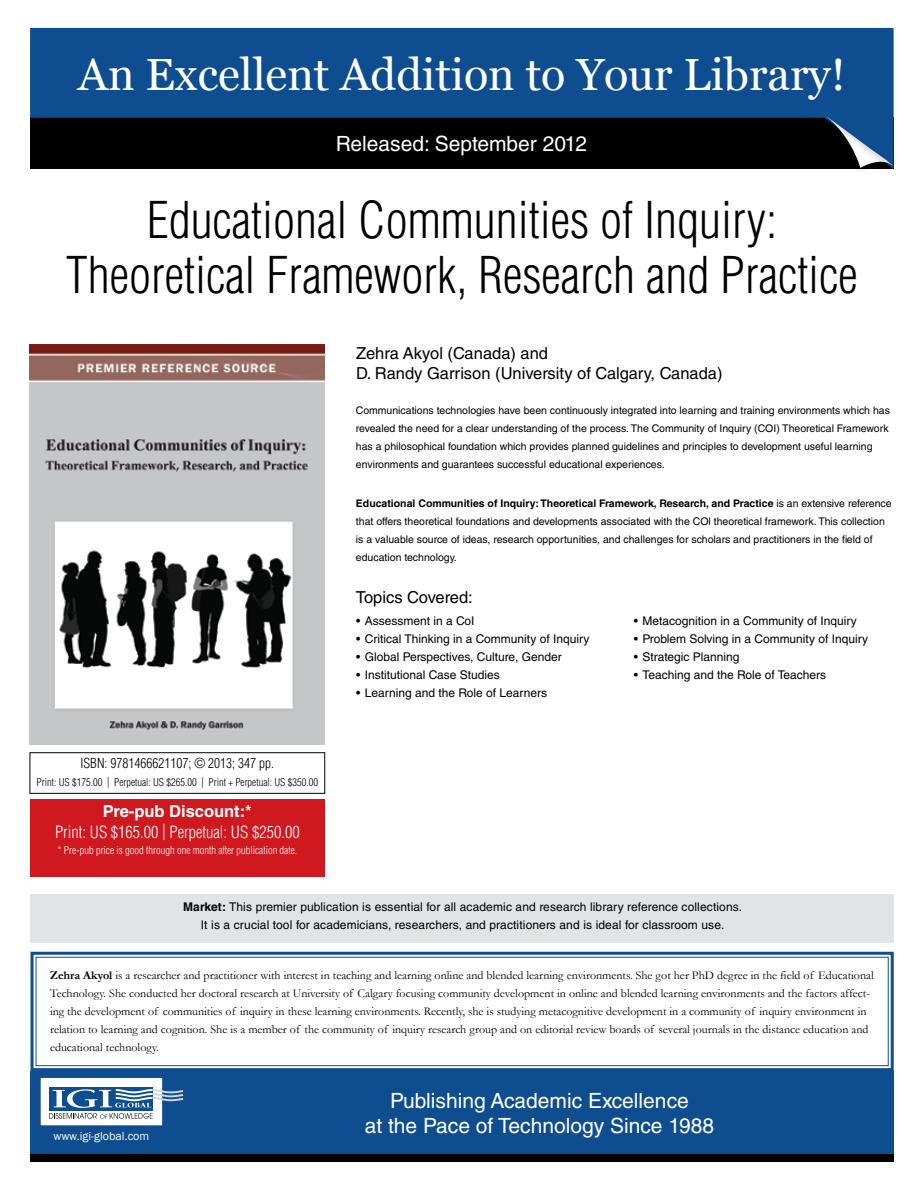
<style>
.page{position:relative;width:918px;height:1188px;background:#fff}
.page>*{position:absolute;margin:0;border:0;box-sizing:border-box;transform-origin:0 0}
.t1{font:300 condensed 49.5px/55.5px "Helvetica LT Std";color:#000;text-align:center}
.t2{font:45px "Vani";color:#fff}
.t3{font:21px/25.2px "Helvetica LT Std";color:#fff;text-align:center}
.t4{font:16.5px/19.8px "Helvetica LT Std";color:#000}
.t5{font:300 condensed 16.5px "Helvetica LT Std";color:#fff}
.t6{font:700 16.5px "Helvetica LT Std";color:#fff}
.t7{font:300 condensed 13.5px "Helvetica LT Std";color:#000}
.t8{font:12px/18px "Garamond";color:#000}
.t9{font:12px/18px "Helvetica LT Std";color:#000;text-align:center}
.t10{font:12px "Franklin Gothic";color:#fff}
.t11{font:10.5px/18px "Helvetica LT Std";color:#000}
.t12{font:300 condensed 10.5px "Helvetica LT Std";color:#000}
.t13{font:300 condensed 10.5px "Helvetica LT Std";color:#fff}
.s1{font-weight:700}
</style>
<div class="page">
<div style="left:31px;top:894px;width:863px;height:49px;background:#e2e3e4"></div>
<div style="left:30px;top:1071px;width:864px;height:83px;background:#0f4d91"></div>
<div style="left:40px;top:1078px;width:123px;height:48px;background:#fff"></div>
<div style="left:40px;top:1077px;width:123px;height:49px;border:1px solid #0e4d90"></div>
<div style="left:49px;top:1087px;width:103px;height:23px;background:#0e4d90"></div>
<svg style="left:49px;top:1089px;width:134px;height:30px"></svg>
<svg style="left:30px;top:28px;width:864px;height:141px;background:#09325f"></svg>
<div style="left:816px;top:111px;width:78px;height:63px;background:#000;opacity:.2"></div>
<svg style="left:824px;top:115px;width:69px;height:53px;background:#2f4d6d"></svg>
<svg style="left:30px;top:951px;width:864px;height:120px"></svg>
<div style="left:36px;top:957px;width:853px;height:109px;border:1px solid #0f4d91"></div>
<img style="left:29px;top:345px;width:296px;height:400px">
<div style="left:30px;top:753px;width:295px;height:41px;border:1px solid #000"></div>
<div style="left:30px;top:799px;width:295px;height:78px;background:#d0181f"></div>
<div style="left:30px;top:1154px;width:864px;height:8px;background:#000"></div>
<h2 class="t2" style="left:78px;top:48px;width:769px">An Excellent Addition to Your Library!</h2>
<h3 class="t3" style="left:336px;top:131px;width:253px">Released: September 2012</h3>
<h1 class="t1" style="left:66px;top:192px;width:793px">Educational Communities of Inquiry:<br>Theoretical Framework, Research and Practice</h1>
<p class="t7" style="left:81px;top:755px;width:195px">ISBN: 9781466621107; © 2013; 347 pp.</p>
<p class="t12" style="left:37px;top:776px;width:283px">Print: US $175.00 | Perpetual: US $265.00 | Print + Perpetual: US $350.00</p>
<h3 class="t6" style="left:103px;top:801px;width:150px">Pre-pub Discount:*</h3>
<h3 class="t5" style="left:55px;top:821px;width:246px">Print: US $165.00 | Perpetual: US $250.00</h3>
<p class="t13" style="left:58px;top:844px;width:241px">* Pre-pub price is good through one month after publication date.</p>
<h3 class="t4" style="left:356px;top:343px;width:368px">Zehra Akyol (Canada) and<br>D. Randy Garrison (University of Calgary, Canada)</h3>
<p class="t11" style="left:356px;top:401px;width:535px">Communications technologies have been continuously integrated into learning and training environments which has revealed the need for a clear understanding of the process. The Community of Inquiry (COI) Theoretical Framework has a philosophical foundation which provides planned guidelines and principles to development useful learning environments and guarantees successful educational experiences.</p>
<p class="t11" style="left:356px;top:494px;width:537px"><span class="s1">Educational Communities of Inquiry: Theoretical Framework, Research, and Practice</span> is an extensive reference that offers theoretical foundations and developments associated with the COl theoretical framework. This collection is a valuable source of ideas, research opportunities, and challenges for scholars and practitioners in the field of education technology.</p>
<h3 class="t4" style="left:356px;top:587px;width:118px">Topics Covered:</h3>
<p class="t9" style="left:356px;top:612px;width:120px">• Assessment in a CoI</p>
<p class="t9" style="left:356px;top:630px;width:235px">• Critical Thinking in a Community of Inquiry</p>
<p class="t9" style="left:356px;top:648px;width:207px">• Global Perspectives, Culture, Gender</p>
<p class="t9" style="left:356px;top:666px;width:145px">• Institutional Case Studies</p>
<p class="t9" style="left:356px;top:684px;width:192px">• Learning and the Role of Learners</p>
<p class="t9" style="left:634px;top:612px;width:224px">• Metacognition in a Community of Inquiry</p>
<p class="t9" style="left:634px;top:630px;width:236px">• Problem Solving in a Community of Inquiry</p>
<p class="t9" style="left:634px;top:648px;width:107px">• Strategic Planning</p>
<p class="t9" style="left:634px;top:666px;width:194px">• Teaching and the Role of Teachers</p>
<p class="t9" style="left:183px;top:898px;width:560px"><span class="s1">Market:</span> This premier publication is essential for all academic and research library reference collections.<br>It is a crucial tool for academicians, researchers, and practitioners and is ideal for classroom use.</p>
<p class="t8" style="left:50px;top:966px;width:825px"><span class="s1">Zehra Akyol</span> is a researcher and practitioner with interest in teaching and learning online and blended learning environments. She got her PhD degree in the field of Educational Technology. She conducted her doctoral research at University of Calgary focusing community development in online and blended learning environments and the factors affect&shy;ing the development of communities of inquiry in these learning environments. Recently, she is studying metacognitive development in a community of inquiry environment in relation to learning and cognition. She is a member of the community of inquiry research group and on editorial review boards of several journals in the distance education and educational technology.</p>
<p class="t10" style="left:53px;top:1128px;width:97px">www.igi-global.com</p>
<h3 class="t3" style="left:365px;top:1088px;width:351px">Publishing Academic Excellence<br>at the Pace of Technology Since 1988</h3>
</div>
